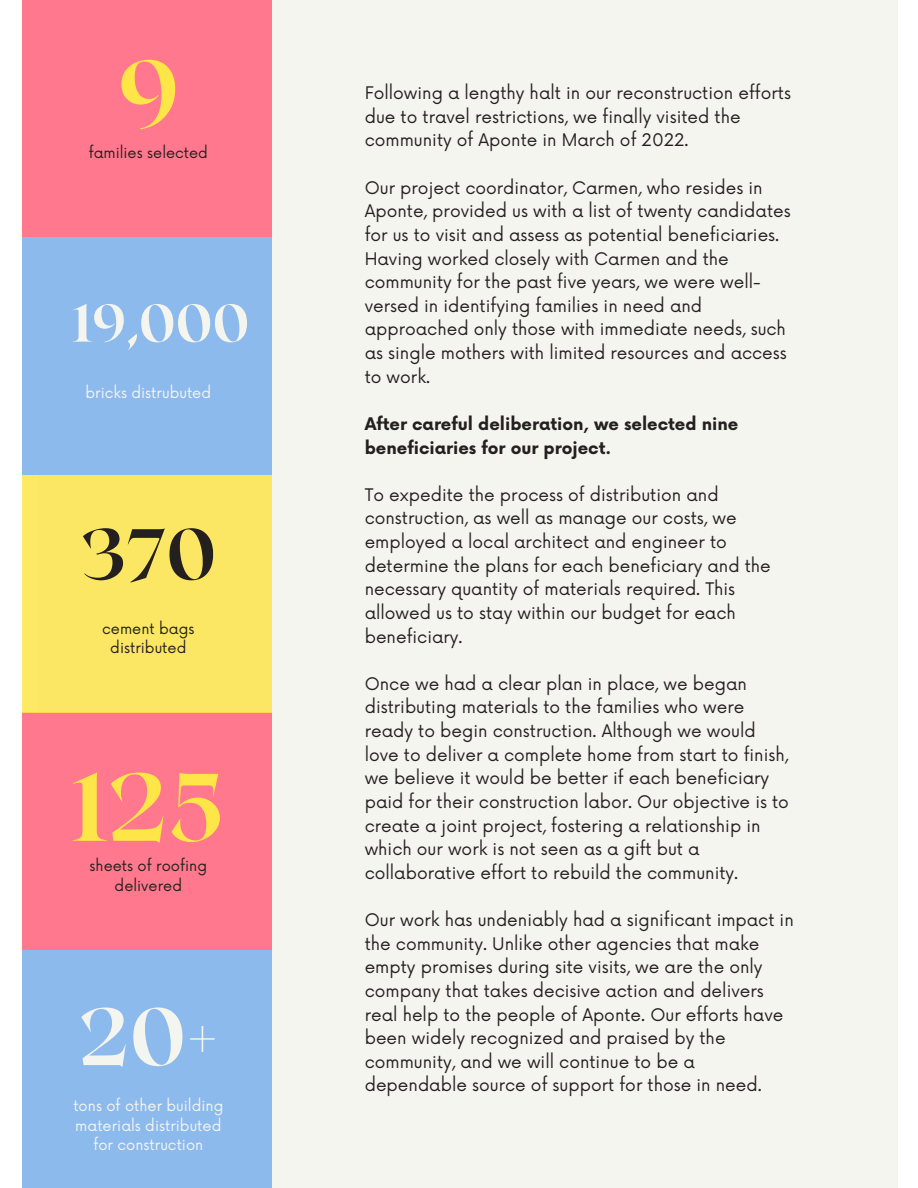
<style>
.page{position:relative;width:918px;height:1188px;background:#fff}
.page>*{position:absolute;margin:0;border:0;box-sizing:border-box;transform-origin:0 0}
.t1{font:800 95.55px "Roxborough CF";color:#fee548}
.t2{font:800 80.7px "Roxborough CF";color:#f5f5ef}
.t3{font:800 71.7px "Roxborough CF";color:#24201f}
.t4{font:800 52.65px "Roxborough CF";color:#f5f5ef}
.t5{font:16.95px/23.7px "Now";color:#24201f}
.t6{font:700 16.95px/23.7px "Now";color:#24201f}
.t7{font:14.55px/19.5px "Now";color:#f5f5ef;text-align:center}
.t8{font:14.55px/19.5px "Now";color:#24201f;text-align:center}
</style>
<div class="page">
<div style="left:39px;top:0;width:858px;height:1188px;background:#f5f5ef"></div>
<div style="left:22px;top:0;width:250px;height:237px;background:#ff788d"></div>
<div style="left:22px;top:713px;width:250px;height:237px;background:#ff788d"></div>
<div style="left:22px;top:475px;width:250px;height:238px;background:#fce764"></div>
<div style="left:22px;top:238px;width:250px;height:237px;background:#8dbaed"></div>
<div style="left:22px;top:950px;width:250px;height:238px;background:#8dbaed"></div>
<p class="t1" style="left:118px;top:32px;width:63px">9</p>
<h4 class="t8" style="left:89px;top:144px;width:121px">families selected</h4>
<p class="t4" style="left:73px;top:289px;width:178px">19,000</p>
<h6 class="t7" style="left:86px;top:384px;width:127px">bricks distrubuted</h6>
<p class="t3" style="left:80px;top:508px;width:137px">370</p>
<h3 class="t8" style="left:102px;top:619px;width:94px">cement bags distributed</h3>
<h2 class="t1" style="left:72px;top:745px;width:153px">125</h2>
<p class="t8" style="left:90px;top:857px;width:119px">sheets of roofing delivered</p>
<h1 class="t2" style="left:78px;top:984px;width:142px">20+</h1>
<h6 class="t7" style="left:73px;top:1097px;width:152px">tons of other building materials distributed for construction</h6>
<p class="t5" style="left:365px;top:82px;width:428px">Following a lengthy halt in our reconstruction efforts due to travel restrictions, we finally visited the community of Aponte in March of 2022.</p>
<p class="t5" style="left:365px;top:177px;width:428px">Our project coordinator, Carmen, who resides in Aponte, provided us with a list of twenty candidates for us to visit and assess as potential beneficiaries.<br>Having worked closely with Carmen and the community for the past five years, we were well&shy;versed in identifying families in need and approached only those with immediate needs, such as single mothers with limited resources and access to work.</p>
<h6 class="t6" style="left:365px;top:413px;width:375px">After careful deliberation, we selected nine beneficiaries for our project.</h6>
<h6 class="t5" style="left:365px;top:484px;width:408px">To expedite the process of distribution and construction, as well as manage our costs, we employed a local architect and engineer to determine the plans for each beneficiary and the necessary quantity of materials required. This allowed us to stay within our budget for each beneficiary.</h6>
<h5 class="t5" style="left:365px;top:673px;width:426px">Once we had a clear plan in place, we began distributing materials to the families who were ready to begin construction. Although we would love to deliver a complete home from start to finish, we believe it would be better if each beneficiary paid for their construction labor. Our objective is to create a joint project, fostering a relationship in which our work is not seen as a gift but a collaborative effort to rebuild the community.</h5>
<h6 class="t5" style="left:365px;top:909px;width:431px">Our work has undeniably had a significant impact in the community. Unlike other agencies that make empty promises during site visits, we are the only company that takes decisive action and delivers real help to the people of Aponte. Our efforts have been widely recognized and praised by the community, and we will continue to be a dependable source of support for those in need.</h6>
</div>
